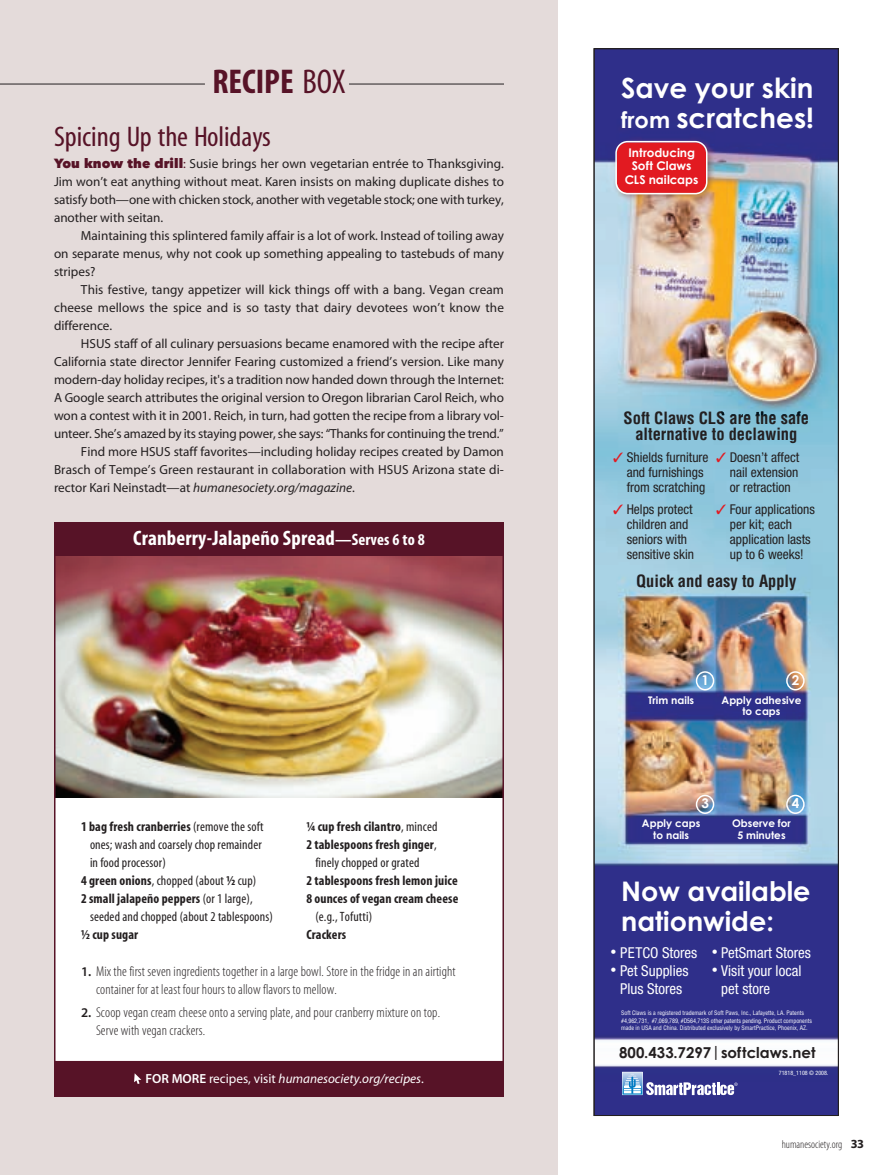
<style>
.page{position:relative;width:891px;height:1175px;background:#fff}
.page>*{position:absolute;margin:0;border:0;box-sizing:border-box;transform-origin:0 0}
.t1{font:34.5px "Myriad MM700 BD300 CN";color:#571327}
.t2{font:28.5px "Myriad MM400 RG300 CN";color:#571327;scale:1.05 1}
.t3{font:27.75px/30px "Century Gothic Bold+OZWXSN";color:#fff}
.t4{font:27px/30px "Century Gothic Bold+OZWXSN";color:#fff}
.t5{font:21px "Myriad MM700 BD300 CN";letter-spacing:.01em;color:#fff}
.t6{font:16.5px/16.5px "Helvetica Condensed Bold+GQSDGD";color:#231f20;text-align:center}
.t7{font:15px/18px "Helvetica Neue LT Std Cn+OKZHYV";color:#fff;text-align:center}
.t8{font:15px "Century Gothic Bold+OZWXSN";color:#231f20}
.t9{font:14.25px/18px "Myriad MM213 LT300 CN";letter-spacing:.01em;color:#231f20}
.t10{font:13.5px/15px "Helvetica Neue LT Std Cn+OKZHYV";color:#231f20}
.t11{font:13.5px/18px "Myriad MM700 BD300 CN";letter-spacing:.01em;color:#231f20}
.t12{font:13.5px "Myriad MM400 RG300 CN";letter-spacing:.01em;color:#231f20}
.t13{font:13.5px "Century Gothic Bold+OZWXSN";color:#fff}
.t14{font:13.2px/18px "Myriad MM400 RG600 NO";color:#231f20;text-align:justify}
.t15{font:13.2px "Myriad MM It 400 RG600 NO";color:#231f20}
.t16{font:13.2px "Myriad MM It 400 RG600 NO";color:#fff}
.t17{font:12px/13.5px "Century Gothic Bold+OZWXSN";letter-spacing:-.005em;color:#fff;text-align:center}
.t18{font:11.25px "Myriad MM213 LT300 CN";color:#231f20}
.t19{font:10.5px/11.2px "Century Gothic Bold+OZWXSN";color:#fff;text-align:center}
.t20{font:6px/7.5px "Helvetica Condensed+EACFZC";color:#fff}
.t21{font:6px "Helvetica Neue LT Std Cn+OKZHYV";color:#fff}
.s1{font-family:"Myriad MM400 RG300 CN"}
.s2{font-family:"Avenir Next LT Pro";font-weight:800;color:#571327}
.s3{color:#571327}
.s4{font-family:"Myriad MM400 RG600 NO"}
.s5{font-size:16.5px}
.s6{font-family:"Myriad MM565 SB600 NO";font-size:13.35px}
.s7{font-family:"Myriad MM565 SB600 NO"}
.s8{font-family:"Myriad MM700 BD300 CN"}
.s9{font-size:22.5px}
.s10{color:#e21a21}
.s11{font-size:12px}
.s12{font-family:"Myriad MM700 BD600 NO";font-size:12.45px}
</style>
<div class="page">
<div style="left:0;top:0;width:558px;height:1174px;background:#e4dbda"></div>
<div style="left:54px;top:542px;width:450px;height:524px;background:#fff"></div>
<img style="left:57px;top:556px;width:444px;height:241px">
<img style="left:596px;top:51px;width:240px;height:1062px">
<svg style="left:622px;top:1071px;width:116px;height:24px"></svg>
<svg style="left:721px;top:411px;width:4px;height:4px"></svg>
<svg style="left:696px;top:671px;width:18px;height:19px"></svg>
<svg style="left:786px;top:671px;width:19px;height:19px"></svg>
<svg style="left:696px;top:794px;width:18px;height:20px"></svg>
<svg style="left:786px;top:794px;width:19px;height:20px"></svg>
<svg style="left:615px;top:141px;width:93px;height:53px;background:#df2e35"></svg>
<div style="left:594px;top:49px;width:244px;height:1066px;border:1px solid #231f20"></div>
<hr style="left:0;top:84px;width:205px;height:1px;background:#231f20">
<hr style="left:349px;top:84px;width:155px;height:1px;background:#231f20">
<div style="left:54px;top:522px;width:450px;height:34px;background:#571327"></div>
<div style="left:54px;top:1062px;width:450px;height:34px;background:#571327"></div>
<svg style="left:134px;top:1073px;width:7px;height:11px"></svg>
<h1 class="t1" style="left:212px;top:70px;width:135px">RECIPE <span class="s1">BOX</span></h1>
<h2 class="t2" style="left:54px;top:126px;width:208px">Spicing Up the Holidays</h2>
<p class="t14" style="left:54px;top:156px;width:452px"><span class="s2">You know the drill</span><span class="s3">:</span> Susie brings her own vegetarian entrée to Thanksgiving.<br>Jim won’t eat anything without meat. Karen insists on making duplicate dishes to satisfy both—one with chicken stock, another with vegetable stock; one with turkey, another with seitan.</p>
<p class="t14" style="left:54px;top:228px;width:451px;text-indent:27px">Maintaining this splintered family affair is a lot of work. Instead of toiling away on separate menus, why not cook up something appealing to tastebuds of many stripes?</p>
<p class="t14" style="left:54px;top:282px;width:451px;text-indent:27px">This festive, tangy appetizer will kick things off with a bang. Vegan cream cheese mellows the spice and is so tasty that dairy devotees won’t know the difference.</p>
<p class="t14" style="left:54px;top:336px;width:452px;text-align:right">HSUS staff of all culinary persuasions became enamored with the recipe after California state director Jennifer Fearing customized a friend’s version. Like many modern-day holiday recipes, it's a tradition now handed down through the Internet:<br>A Google search attributes the original version to Oregon librarian Carol Reich, who won a contest with it in 2001. Reich, in turn, had gotten the recipe from a library vol&shy;unteer. She’s amazed by its staying power, she says: “Thanks for continuing the trend.” Find more HSUS staff favorites—including holiday recipes created by Damon Brasch of Tempe’s Green restaurant in collaboration with HSUS Arizona state di-</p>
<p class="t15" style="left:54px;top:483px;width:302px"><span class="s4">rector Kari Neinstadt—at</span> humanesociety.org/magazine<span class="s4">.</span></p>
<h3 class="t5" style="left:133px;top:530px;width:293px">Cranberry-Jalapeño Spread<span class="s5">—Serves 6 to 8</span></h3>
<p class="t11" style="left:306px;top:818px;width:133px">¼ cup fresh cilantro<span class="s1">, minced<br></span>2 tablespoons fresh ginger<span class="s1">,</span></p>
<p class="t12" style="left:315px;top:857px;width:106px">finely chopped or grated</p>
<p class="t11" style="left:306px;top:872px;width:153px">2 tablespoons fresh lemon juice<br>8 ounces of vegan cream cheese</p>
<p class="t12" style="left:315px;top:911px;width:58px">(e.g., Tofutti)</p>
<p class="t11" style="left:306px;top:926px;width:41px">Crackers</p>
<p class="t9" style="left:96px;top:963px;width:361px;text-indent:-15px"><span class="s6">1.</span> Mix the first seven ingredients together in a large bowl. Store in the fridge in an airtight container for at least four hours to allow flavors to mellow.</p>
<p class="t9" style="left:96px;top:1004px;width:346px;text-indent:-15px"><span class="s6">2.</span> Scoop vegan cream cheese onto a serving plate, and pour cranberry mixture on top.<br>Serve with vegan crackers.</p>
<p class="t16" style="left:145px;top:1073px;width:280px"><span class="s7">FOR MORE</span> <span class="s4">recipes, visit</span> humanesociety.org/recipes<span class="s4">.</span></p>
<p class="t11" style="left:81px;top:818px;width:184px">1 bag fresh cranberries <span class="s1">(remove the soft</span></p>
<p class="t12" style="left:90px;top:839px;width:173px">ones; wash and coarsely chop remainder</p>
<p class="t12" style="left:90px;top:857px;width:77px">in food processor)</p>
<p class="t12" style="left:81px;top:875px;width:177px"><span class="s8">4 green onions</span>, chopped (about <span class="s8">½</span> cup)</p>
<p class="t11" style="left:81px;top:890px;width:173px">2 small jalapeño peppers <span class="s1">(or 1 large),</span></p>
<p class="t12" style="left:90px;top:911px;width:184px">seeded and chopped (about 2 tablespoons)</p>
<p class="t11" style="left:81px;top:926px;width:59px">½ cup sugar</p>
<h3 class="t3" style="left:621px;top:75px;width:194px">Save your skin <span class="s9">from</span> scratches!</h3>
<p class="t17" style="left:625px;top:147px;width:75px">Introducing<br>Soft Claws<br>CLS nailcaps</p>
<p class="t6" style="left:624px;top:411px;width:187px">Soft Claws CLS are the safe alternative to declawing</p>
<p class="t10" style="left:627px;top:451px;width:83px;text-indent:-14px"><span class="s10">✓</span> Shields furniture and furnishings from scratching</p>
<p class="t10" style="left:627px;top:502px;width:69px;text-indent:-14px"><span class="s10">✓</span> Helps protect children and seniors with sensitive skin</p>
<p class="t6" style="left:636px;top:574px;width:162px">Quick and easy to Apply</p>
<p class="t10" style="left:730px;top:451px;width:71px;text-align:justify;text-indent:-14px"><span class="s10">✓</span> Doesn’t affect nail extension or retraction</p>
<p class="t10" style="left:730px;top:502px;width:87px;text-indent:-14px"><span class="s10">✓</span> Four applications per kit; each application lasts up to 6 weeks!</p>
<p class="t19" style="left:648px;top:695px;width:47px">Trim nails</p>
<p class="t13" style="left:701px;top:675px;width:9px">1</p>
<p class="t13" style="left:792px;top:675px;width:9px">2</p>
<p class="t19" style="left:722px;top:695px;width:81px">Apply adhesive to caps</p>
<p class="t13" style="left:701px;top:798px;width:9px">3</p>
<p class="t19" style="left:642px;top:819px;width:60px">Apply caps to nails</p>
<p class="t13" style="left:792px;top:798px;width:9px">4</p>
<p class="t19" style="left:732px;top:819px;width:60px">Observe for<br>5 minutes</p>
<h3 class="t4" style="left:621px;top:879px;width:191px">Now available nationwide:</h3>
<p class="t7" style="left:611px;top:944px;width:88px"><span class="s11">•</span> PETCO Stores</p>
<p class="t7" style="left:611px;top:962px;width:79px"><span class="s11">•</span> Pet Supplies<br>Plus Stores</p>
<p class="t7" style="left:712px;top:944px;width:101px"><span class="s11">•</span> PetSmart Stores</p>
<p class="t7" style="left:721px;top:962px;width:82px;text-align:left;text-indent:-10px"><span class="s11">•</span> Visit your local pet store</p>
<p class="t20" style="left:621px;top:1009px;width:192px">Soft Claws is a registered trademark of Soft Paws, Inc., Lafayette, LA. Patents #4,962,731, #7,069,789, #D564,713S other patents pending. Product components made in USA and China. Distributed exclusively by SmartPractice, Phoenix, AZ.</p>
<p class="t8" style="left:619px;top:1047px;width:198px">800.433.7297|softclaws.net</p>
<p class="t21" style="left:779px;top:1070px;width:51px">71818_1108 © 2008.</p>
<p class="t18" style="left:782px;top:1139px;width:84px">humanesociety.org <span class="s12">33</span></p>
</div>
